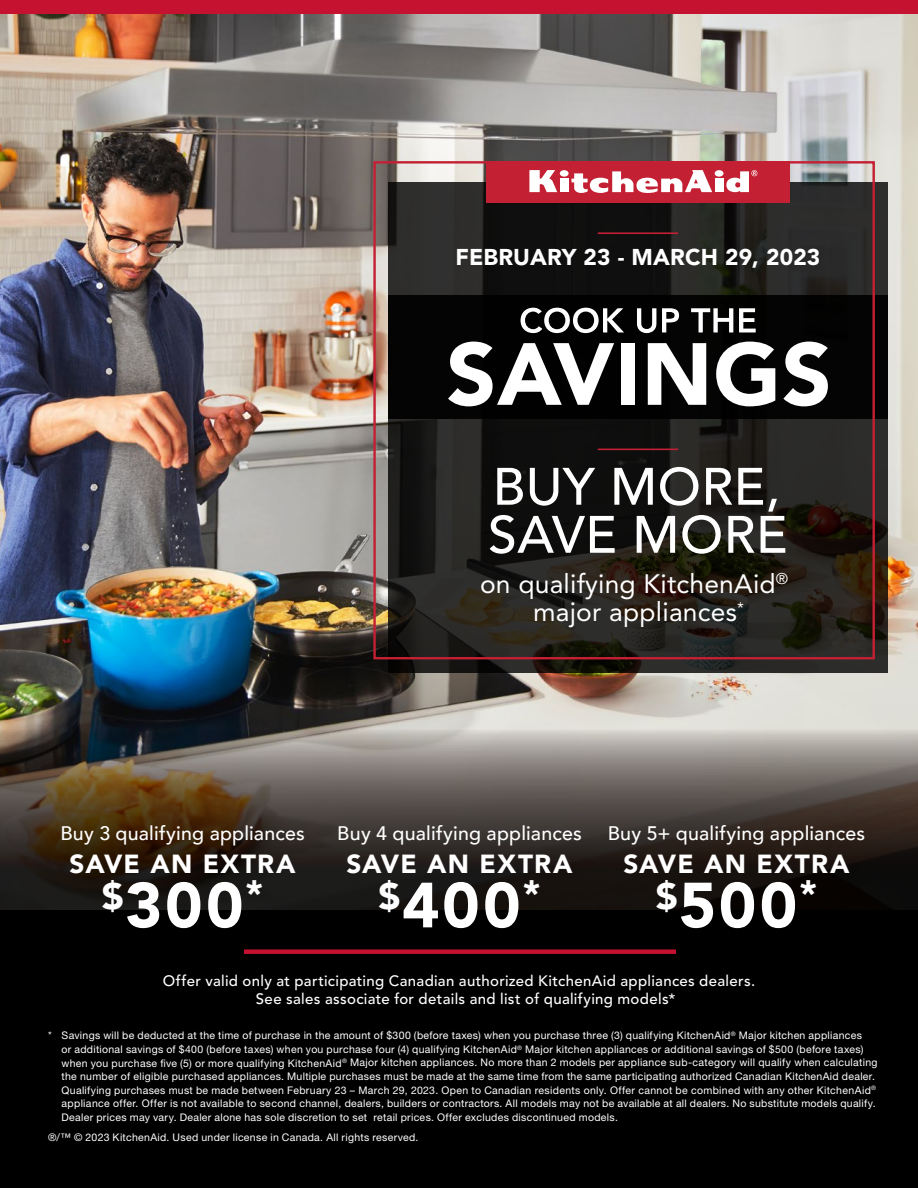
<style>
.page{position:relative;width:918px;height:1188px;background:#fff}
.page>*{position:absolute;margin:0;border:0;box-sizing:border-box;transform-origin:0 0}
.t1{font:900 63.15px "Avenir";letter-spacing:.05em;color:#fff}
.t2{font:500 52.05px/48px "Avenir LT Std";letter-spacing:.01em;color:#fff}
.t3{font:26.4px/28.8px "Avenir LT Std";letter-spacing:.01em;color:#fff;text-align:center}
.t4{font:900 26.1px "Avenir";letter-spacing:.045em;color:#fff}
.t5{font:900 22.65px "Avenir LT Std";letter-spacing:.01em;color:#fff}
.t6{font:500 19.5px "Avenir";letter-spacing:.01em;color:#fff}
.t7{font:500 15px/18px "Avenir LT Std";letter-spacing:.02em;color:#fff}
.t8{font:10.5px/13.5px "Helvetica Neue LT Pro";letter-spacing:.03em;color:#fff}
</style>
<div class="page">
<img style="left:0;top:14px;width:918px;height:714px">
<div style="left:0;top:946px;width:918px;height:242px;background:#000"></div>
<svg style="left:0;top:728px;width:918px;height:218px;background:#3e3832"></svg>
<div style="left:0;top:0;width:918px;height:14px;background:#c41230"></div>
<svg style="left:388px;top:182px;width:500px;height:491px;background:#201e1b"></svg>
<div style="left:486px;top:162px;width:304px;height:41px;background:#c42033"></div>
<div style="left:560px;top:179px;width:9px;height:13px;background:#fff"></div>
<div style="left:560px;top:170px;width:9px;height:7px;background:#fff;border-radius:50%"></div>
<div style="left:715px;top:179px;width:9px;height:13px;background:#fff"></div>
<div style="left:715px;top:170px;width:8px;height:7px;background:#fff;border-radius:50%"></div>
<svg style="left:529px;top:170px;width:28px;height:22px"></svg>
<svg style="left:571px;top:170px;width:141px;height:23px"></svg>
<svg style="left:726px;top:170px;width:31px;height:22px"></svg>
<hr style="left:598px;top:232px;width:80px;height:2px;background:#c42033">
<hr style="left:598px;top:449px;width:80px;height:1px;background:#c42033">
<div style="left:388px;top:295px;width:500px;height:124px;background:#000"></div>
<div style="left:373px;top:161px;width:502px;height:498px;border:2px solid #c42033"></div>
<svg style="left:521px;top:308px;width:103px;height:25px"></svg>
<svg style="left:637px;top:308px;width:19px;height:25px"></svg>
<svg style="left:662px;top:308px;width:17px;height:24px"></svg>
<svg style="left:691px;top:308px;width:42px;height:24px"></svg>
<svg style="left:739px;top:308px;width:17px;height:24px"></svg>
<svg style="left:448px;top:342px;width:166px;height:64px"></svg>
<div style="left:621px;top:343px;width:14px;height:62px;background:#fff"></div>
<svg style="left:648px;top:343px;width:58px;height:62px"></svg>
<svg style="left:716px;top:342px;width:59px;height:64px"></svg>
<svg style="left:783px;top:342px;width:45px;height:64px"></svg>
<div style="left:244px;top:949px;width:432px;height:5px;background:#c41230"></div>
<h3 class="t5" style="left:455px;top:244px;width:367px">FEBRUARY 23 - MARCH 29, 2023</h3>
<h2 class="t2" style="left:488px;top:464px;width:301px">BUY MORE,<br>SAVE MORE</h2>
<h3 class="t3" style="left:480px;top:569px;width:310px">on qualifying KitchenAid<sup>® </sup>major appliances<sup>*</sup></h3>
<h3 class="t6" style="left:60px;top:817px;width:246px">Buy 3 qualifying appliances</h3>
<h3 class="t4" style="left:70px;top:841px;width:228px">SAVE AN EXTRA</h3>
<h1 class="t1" style="left:102px;top:851px;width:163px"><sup>$</sup>300<sup>*</sup></h1>
<h3 class="t6" style="left:337px;top:817px;width:246px">Buy 4 qualifying appliances</h3>
<h3 class="t4" style="left:346px;top:841px;width:228px">SAVE AN EXTRA</h3>
<h1 class="t1" style="left:379px;top:851px;width:163px"><sup>$</sup>400<sup>*</sup></h1>
<h3 class="t6" style="left:608px;top:817px;width:259px">Buy 5+ qualifying appliances</h3>
<h3 class="t4" style="left:623px;top:841px;width:228px">SAVE AN EXTRA</h3>
<h1 class="t1" style="left:656px;top:851px;width:163px"><sup>$</sup>500<sup>*</sup></h1>
<h3 class="t7" style="left:256px;top:973px;width:501px;text-indent:-93px">Offer valid only at participating Canadian authorized KitchenAid appliances dealers.<br>See sales associate for details and list of qualifying models*</h3>
<p class="t8" style="left:62px;top:1029px;width:818px;text-indent:-13px">* Savings will be deducted at the time of purchase in the amount of $300 (before taxes) when you purchase three (3) qualifying KitchenAid<sup>®</sup> Major kitchen appliances<br>or additional savings of $400 (before taxes) when you purchase four (4) qualifying KitchenAid<sup>®</sup> Major kitchen appliances or additional savings of $500 (before taxes) when you purchase five (5) or more qualifying KitchenAid<sup>®</sup> Major kitchen appliances. No more than 2 models per appliance sub-category will qualify when calculating the number of eligible purchased appliances. Multiple purchases must be made at the same time from the same participating authorized Canadian KitchenAid dealer.<br>Qualifying purchases must be made between February 23 – March 29, 2023. Open to Canadian residents only. Offer cannot be combined with any other KitchenAid<sup>® </sup>appliance offer. Offer is not available to second channel, dealers, builders or contractors. All models may not be available at all dealers. No substitute models qualify.<br>Dealer prices may vary. Dealer alone has sole discretion to set retail prices. Offer excludes discontinued models.</p>
<p class="t8" style="left:48px;top:1130px;width:372px">®/™ © 2023 KitchenAid. Used under license in Canada. All rights reserved.</p>
</div>
